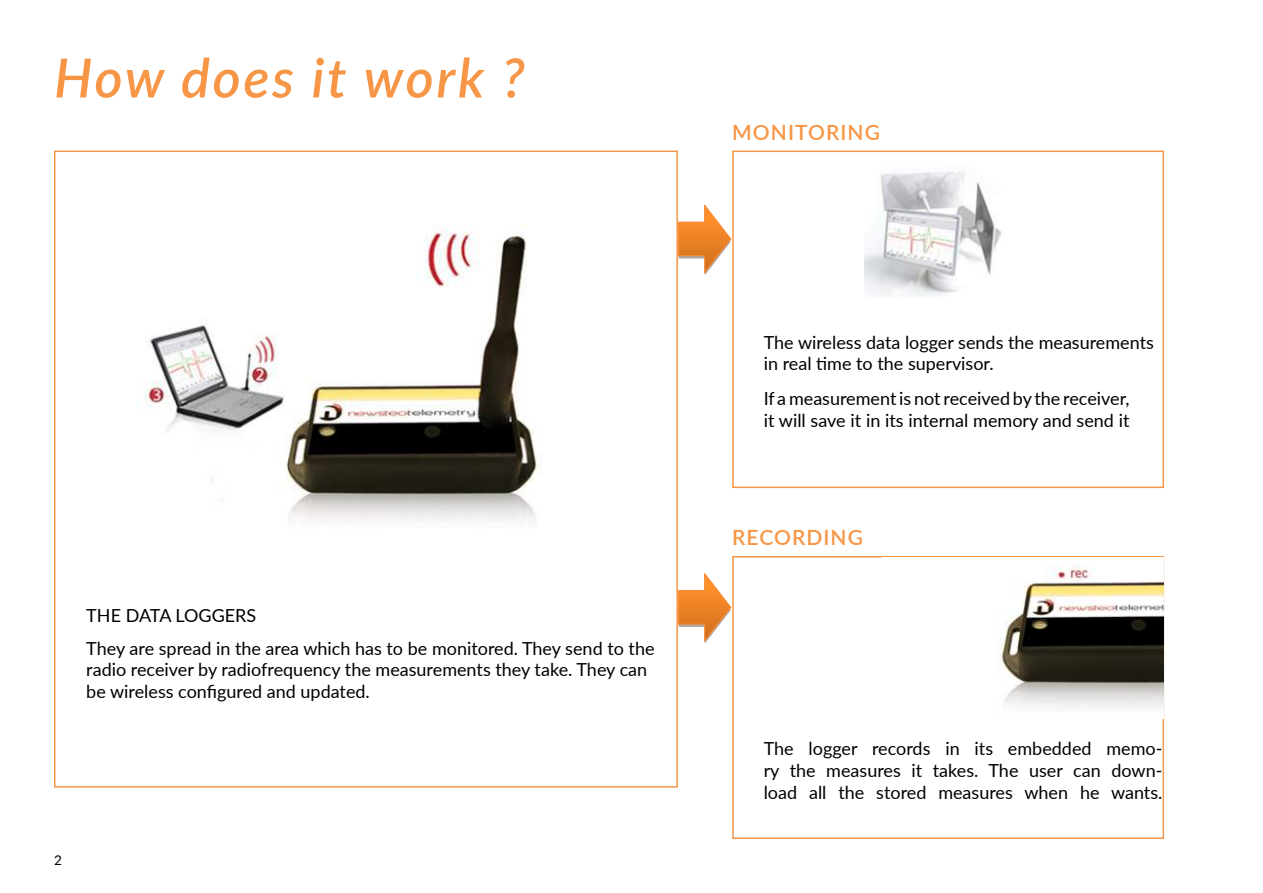
<style>
.page{position:relative;width:1263px;height:893px;background:#fff}
.page>*{position:absolute;margin:0;border:0;box-sizing:border-box;transform-origin:0 0}
.t1{font:italic 600 54px "Lato";letter-spacing:.05em;color:#f79646}
.t2{font:600 21px "Lato";letter-spacing:.05em;color:#f79646}
.t3{font:18px/21.6px "Lato";color:#000}
.t4{font:13.5px "Lato";color:#000}
</style>
<div class="page">
<img style="left:137px;top:225px;width:404px;height:297px">
<svg style="left:678px;top:204px;width:54px;height:71px"></svg>
<svg style="left:678px;top:573px;width:54px;height:71px"></svg>
<div style="left:732px;top:151px;width:432px;height:337px;border:2px solid #f79646"></div>
<div style="left:732px;top:556px;width:432px;height:283px;border:2px solid #f79646"></div>
<img style="left:864px;top:171px;width:138px;height:125px">
<img style="left:882px;top:557px;width:281px;height:161px">
<h1 class="t1" style="left:54px;top:39px;width:472px">How does it work ?</h1>
<p class="t3" style="left:86px;top:599px;width:570px;line-height:32.4px">THE DATA LOGGERS<br>They are spread in the area which has to be monitored. They send to the</p>
<p class="t3" style="left:86px;top:658px;width:562px">radio receiver by radiofrequency the measurements they take. They can be wireless configured and updated.</p>
<p class="t4" style="left:54px;top:851px;width:9px">2</p>
<p class="t2" style="left:732px;top:117px;width:149px">MONITORING</p>
<p class="t3" style="left:764px;top:331px;width:392px">The wireless data logger sends the measurements in real time to the supervisor.</p>
<p class="t3" style="left:764px;top:387px;width:367px">If a measurement is not received by the receiver, it will save it in its internal memory and send it</p>
<p class="t2" style="left:732px;top:522px;width:132px">RECORDING</p>
<p class="t3" style="left:764px;top:737px;width:400px;text-align:justify">The logger records in its embedded memo&shy;ry the measures it takes. The user can down&shy;load all the stored measures when he wants.</p>
</div>
